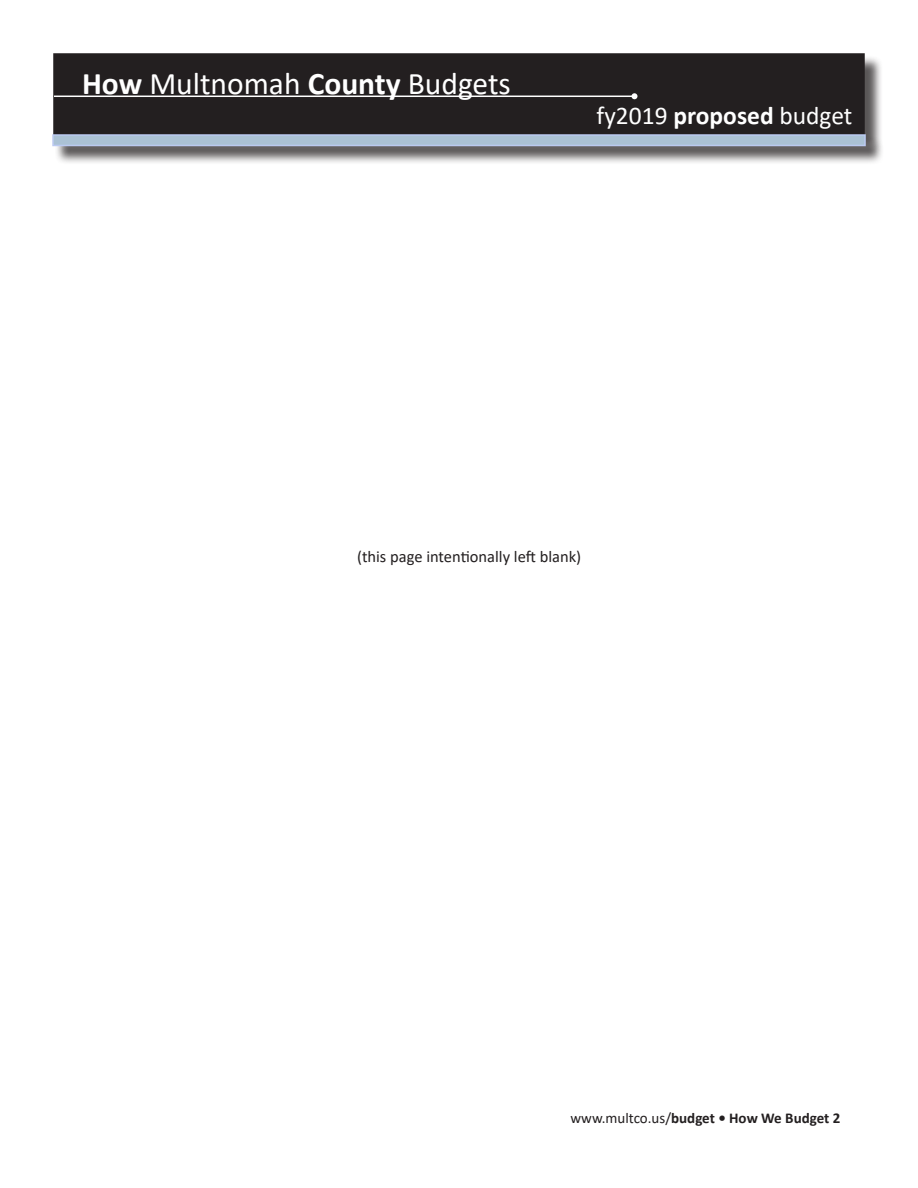
<style>
.page{position:relative;width:918px;height:1188px;background:#fff}
.page>*{position:absolute;margin:0;border:0;box-sizing:border-box;transform-origin:0 0}
.t1{font:31.5px "Calibri";color:#fff}
.t2{font:25.5px "Calibri";color:#fff}
.t3{font:16.5px "Calibri";color:#231f20}
.t4{font:700 15px "Calibri";color:#231f20}
.t5{font:15px "Calibri";color:#231f20}
.s1{font-weight:700}
.s2{font-weight:400}
</style>
<div class="page">
<div style="left:54px;top:54px;width:810px;height:80px;background:#231f20"></div>
<div style="left:53px;top:53px;width:812px;height:82px;border:2px solid #231f20"></div>
<hr style="left:54px;top:96px;width:580px;height:1px;background:#fff">
<svg style="left:632px;top:93px;width:6px;height:6px"></svg>
<div style="left:55px;top:137px;width:830px;height:28px;background:#231f20;opacity:.75"></div>
<div style="left:52px;top:134px;width:814px;height:12px;background:#abc2d5;border:2px solid #bbcaf1"></div>
<h1 class="t1" style="left:82px;top:61px;width:430px"><span class="s1">How</span> Multnomah <span class="s1">County</span> Budgets</h1>
<h2 class="t2" style="left:597px;top:98px;width:257px">fy2019 <span class="s1">proposed</span> budget</h2>
<p class="t3" style="left:357px;top:545px;width:226px">(this page intentionally left blank)</p>
<p class="t5" style="left:563px;top:1107px;width:102px">www.multco.us/</p>
<p class="t4" style="left:570px;top:1107px;width:268px"><span class="s2">www.multco.us/</span>budget • How We Budget 2</p>
<p class="t4" style="left:671px;top:1107px;width:171px">budget • How We Budget 2</p>
</div>
